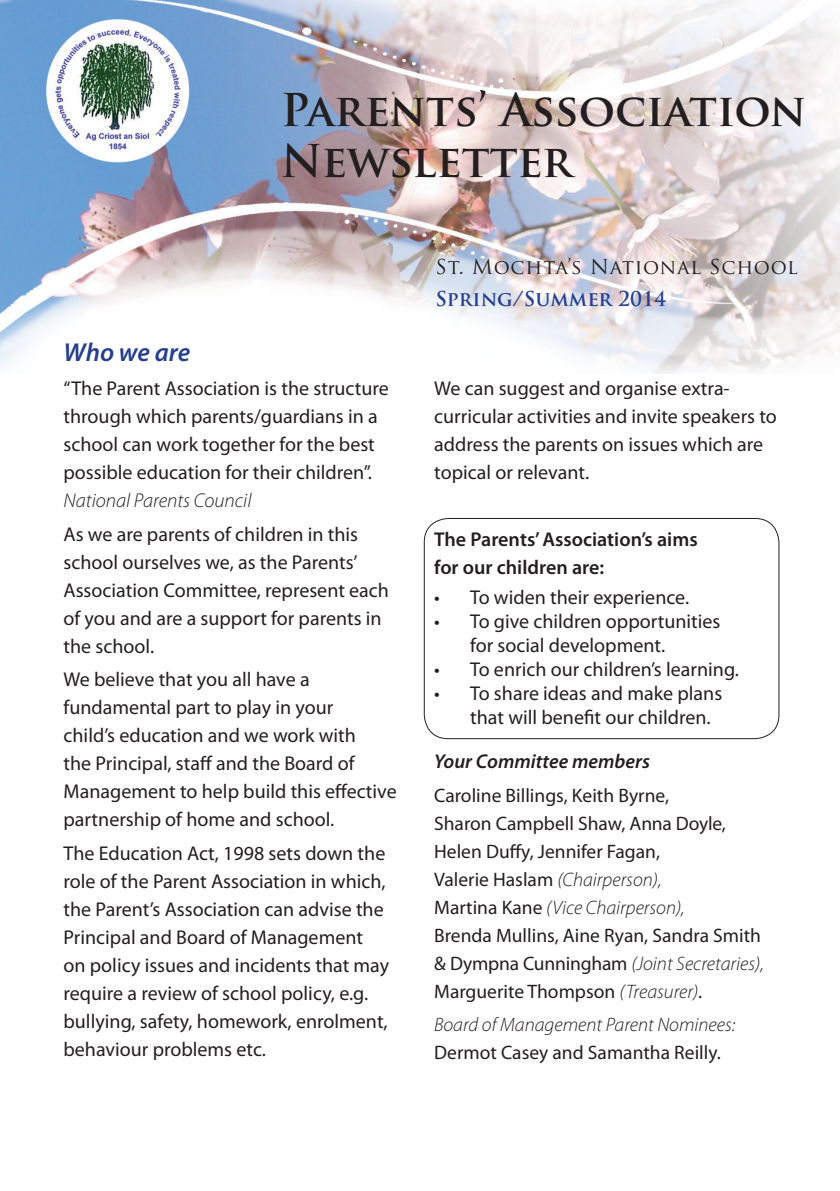
<style>
.page{position:relative;width:840px;height:1191px;background:#fff}
.page>*{position:absolute;margin:0;border:0;box-sizing:border-box;transform-origin:0 0}
.t1{font:700 44px/51.2px "Trajan Pro";color:#231f20}
.Subheading{font:italic 600 26px "Myriad Pro";color:#253f8e}
.Para_text{font:20px/28px "Myriad Pro";color:#231f20}
.Para_text-2{font:600 20px/28px "Myriad Pro";color:#231f20}
.t2{font:20px/32px "Trajan Pro";letter-spacing:.04em;color:#231f20}
.Para_text-3{font:italic 600 20px "Myriad Pro";color:#231f20}
.Para_text-4{font:19.6px/28px "Myriad Pro";color:#231f20}
.Para_text-5{font:italic 300 19.6px/28px "Myriad Pro";color:#231f20}
.s1{font-weight:300;font-style:italic}
.s2{font-weight:700;color:#253f8e}
.s3{font-weight:400;font-style:normal}
</style>
<div class="page">
<img style="left:0;top:0;width:839px;height:374px">
<div style="left:423px;top:518px;width:356px;height:221px;border:1px solid #231f20;border-radius:24px"></div>
<p class="t1" style="left:281px;top:85px;width:527px">Parents’ Association<br>Newsletter</p>
<p class="Subheading" style="left:63px;top:336px;width:128px">Who we are</p>
<p class="Para_text" style="left:63px;top:374px;width:326px">“The Parent Association is the structure through which parents/guardians in a school can work together for the best possible education for their children”.<br><span class="s1">National Parents Council</span></p>
<p class="Para_text" style="left:63px;top:519px;width:327px">As we are parents of children in this school ourselves we, as the Parents’<br>Association Committee, represent each of you and are a support for parents in the school.</p>
<p class="Para_text" style="left:63px;top:665px;width:334px">We believe that you all have a fundamental part to play in your<br>child’s education and we work with<br>the Principal, staff and the Board of Management to help build this effective partnership of home and school.</p>
<p class="Para_text" style="left:63px;top:839px;width:327px">The Education Act, 1998 sets down the role of the Parent Association in which, the Parent’s Association can advise the Principal and Board of Management on policy issues and incidents that may require a review of school policy, e.g. bullying, safety, homework, enrolment, behaviour problems etc.</p>
<p class="t2" style="left:435px;top:250px;width:364px">St. Mochta’s National School<br><span class="s2">Spring/Summer 2014</span></p>
<p class="Para_text" style="left:434px;top:374px;width:344px">We can suggest and organise extra&shy;curricular activities and invite speakers to address the parents on issues which are topical or relevant.</p>
<p class="Para_text-2" style="left:434px;top:525px;width:265px">The Parents’ Association’s aims for our children are:</p>
<p class="Para_text" style="left:434px;top:583px;width:256px">• To widen their experience.</p>
<p class="Para_text" style="left:470px;top:609px;width:251px;line-height:24px;text-indent:-36px">• To give children opportunities for social development.</p>
<p class="Para_text" style="left:434px;top:655px;width:306px">• To enrich our children’s learning.</p>
<p class="Para_text" style="left:470px;top:681px;width:253px;line-height:24px;text-indent:-36px">• To share ideas and make plans that will benefit our children.</p>
<p class="Para_text-3" style="left:434px;top:748px;width:217px">Your Committee members</p>
<p class="Para_text-4" style="left:434px;top:781px;width:331px">Caroline Billings, Keith Byrne,<br>Sharon Campbell Shaw, Anna Doyle, Helen Duffy, Jennifer Fagan,<br>Valerie Haslam <span class="s1">(Chairperson),<br></span>Martina Kane <span class="s1">(Vice Chairperson),<br></span>Brenda Mullins, Aine Ryan, Sandra Smith &amp; Dympna Cunningham <span class="s1">(Joint Secretaries), </span>Marguerite Thompson <span class="s1">(Treasurer)</span>.</p>
<p class="Para_text-5" style="left:434px;top:1010px;width:302px">Board of Management Parent Nominees:<br><span class="s3">Dermot Casey and Samantha Reilly.</span></p>
</div>
